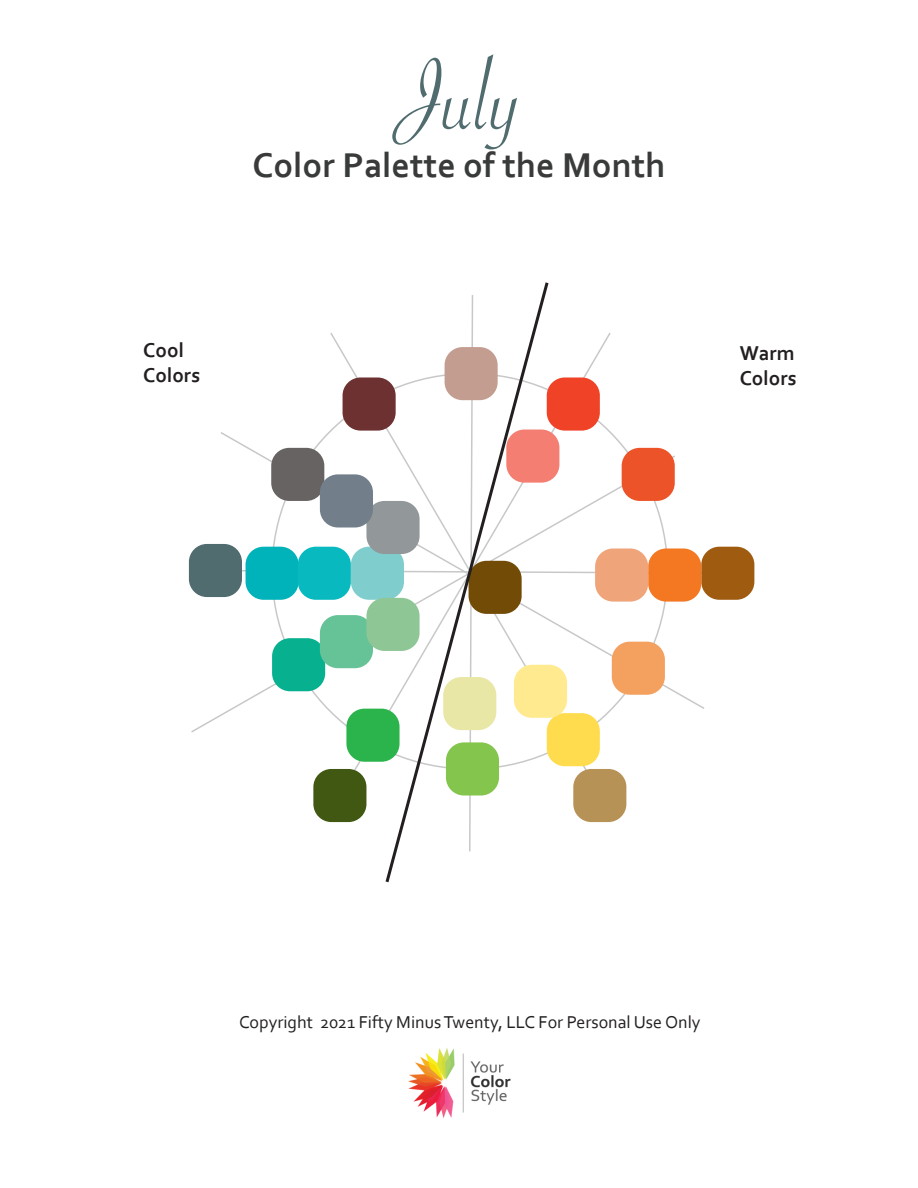
<style>
.page{position:relative;width:918px;height:1188px;background:#fff}
.page>*{position:absolute;margin:0;border:0;box-sizing:border-box;transform-origin:0 0}
.t1{font:108px "Savoye Let Plain";color:#516c6f}
.t2{font:700 36px "Corbel";color:#393a3a}
.t3{font:700 21px/25.2px "Corbel";color:#231f20}
.t4{font:18px "Corbel";color:#231f20}
</style>
<div class="page">
<svg style="left:221px;top:432px;width:485px;height:278px"></svg>
<svg style="left:329px;top:333px;width:284px;height:483px"></svg>
<div style="left:701px;top:547px;width:53px;height:53px;background:#9f5c11;border-radius:18px"></div>
<div style="left:547px;top:377px;width:53px;height:54px;background:#ef4227;border-radius:18px"></div>
<div style="left:648px;top:548px;width:53px;height:54px;background:#f47721;border-radius:18px"></div>
<div style="left:246px;top:547px;width:53px;height:53px;background:#00b2b9;border-radius:18px"></div>
<div style="left:547px;top:713px;width:53px;height:53px;background:#ffdc4e;border-radius:18px"></div>
<div style="left:506px;top:430px;width:53px;height:53px;background:#f37e71;border-radius:18px"></div>
<div style="left:343px;top:377px;width:53px;height:54px;background:#6c3130;border-radius:18px"></div>
<div style="left:612px;top:642px;width:53px;height:53px;background:#f4a05f;border-radius:18px"></div>
<div style="left:595px;top:548px;width:53px;height:54px;background:#f0a47a;border-radius:18px"></div>
<div style="left:189px;top:544px;width:53px;height:53px;background:#516c6f;border-radius:18px"></div>
<div style="left:298px;top:547px;width:53px;height:53px;background:#08babf;border-radius:18px"></div>
<div style="left:351px;top:547px;width:53px;height:53px;background:#7fcecd;border-radius:18px"></div>
<div style="left:346px;top:709px;width:54px;height:53px;background:#2bb34c;border-radius:18px"></div>
<div style="left:272px;top:638px;width:53px;height:53px;background:#07b18f;border-radius:18px"></div>
<div style="left:514px;top:665px;width:53px;height:53px;background:#ffea90;border-radius:18px"></div>
<div style="left:320px;top:615px;width:53px;height:53px;background:#66c397;border-radius:18px"></div>
<div style="left:366px;top:598px;width:54px;height:53px;background:#8ec696;border-radius:18px"></div>
<div style="left:313px;top:769px;width:53px;height:53px;background:#405811;border-radius:18px"></div>
<div style="left:271px;top:448px;width:53px;height:53px;background:#676362;border-radius:18px"></div>
<div style="left:366px;top:501px;width:54px;height:53px;background:#929799;border-radius:18px"></div>
<div style="left:320px;top:474px;width:53px;height:53px;background:#727f8a;border-radius:18px"></div>
<div style="left:573px;top:769px;width:53px;height:53px;background:#b79256;border-radius:18px"></div>
<div style="left:622px;top:448px;width:53px;height:53px;background:#ec5328;border-radius:18px"></div>
<svg style="left:383px;top:282px;width:168px;height:601px"></svg>
<img style="left:408px;top:1048px;width:103px;height:70px">
<h1 class="t1" style="left:396px;top:25px;width:128px">July</h1>
<h2 class="t2" style="left:252px;top:143px;width:415px">Color Palette of the Month</h2>
<p class="t3" style="left:143px;top:337px;width:59px">Cool<br>Colors</p>
<p class="t3" style="left:740px;top:340px;width:59px">Warm<br>Colors</p>
<p class="t4" style="left:239px;top:1011px;width:463px">Copyright 2021 Fifty Minus Twenty, LLC For Personal Use Only</p>
</div>
